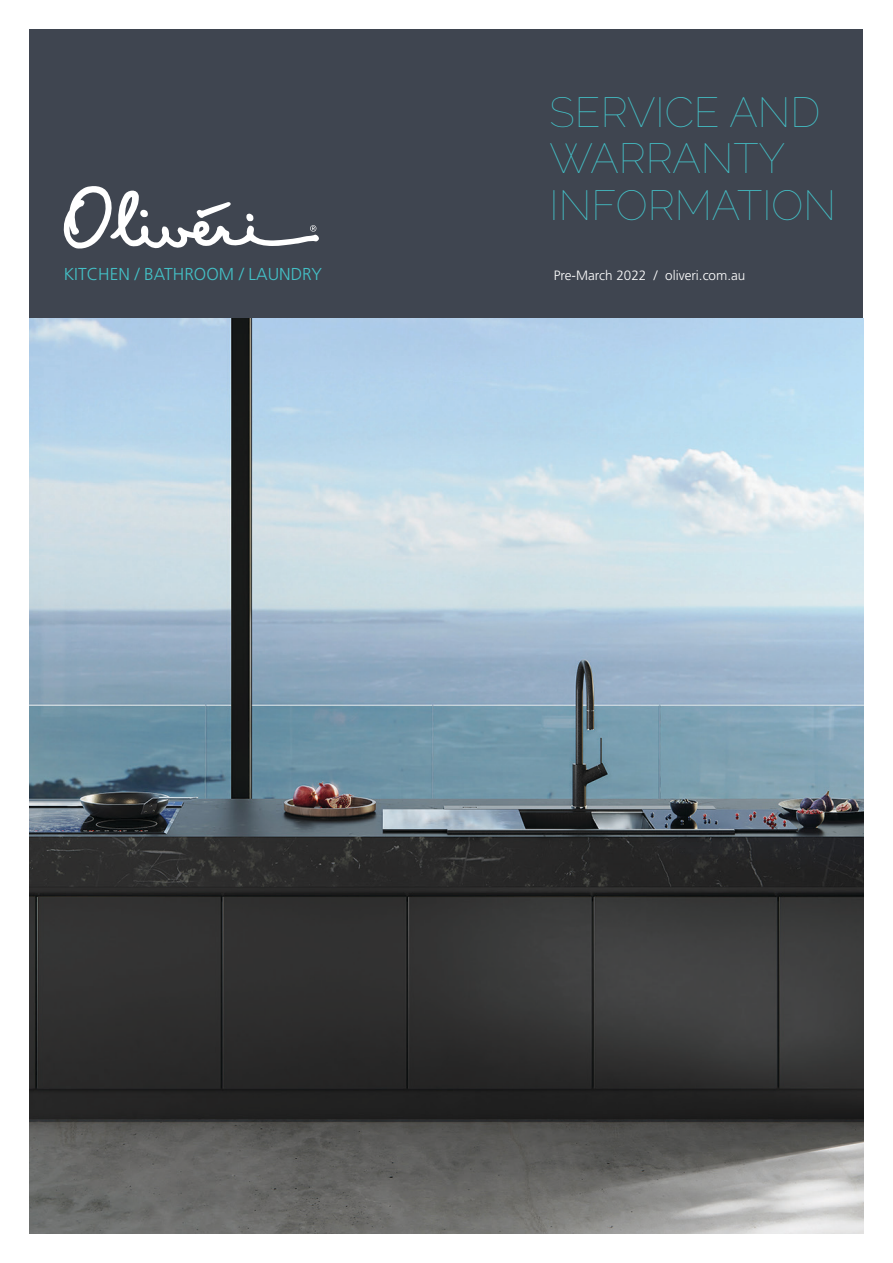
<style>
.page{position:relative;width:893px;height:1263px;background:#fff}
.page>*{position:absolute;margin:0;border:0;box-sizing:border-box;transform-origin:0 0}
.Product_Name_Heading{font:100 42px/46.5px "Raleway";color:#43c1c7}
.Product_Name_Heading-2{font:300 17.25px "Frutiger LT Std";color:#43c1c7}
.Product_Name_Heading-3{font:300 13.5px "Frutiger LT Std";color:#fff}
</style>
<div class="page">
<div style="left:30px;top:30px;width:833px;height:289px;background:#3f4550"></div>
<svg style="left:63px;top:186px;width:256px;height:63px"></svg>
<img style="left:30px;top:319px;width:833px;height:914px">
<p class="Product_Name_Heading" style="left:550px;top:88px;width:272px">SERVICE AND<br>WARRANTY</p>
<p class="Product_Name_Heading" style="left:550px;top:181px;width:288px">INFORMATION</p>
<p class="Product_Name_Heading-2" style="left:64px;top:264px;width:260px">KITCHEN / BATHROOM / LAUNDRY</p>
<p class="Product_Name_Heading-3" style="left:554px;top:268px;width:193px">Pre-March 2022 / oliveri.com.au</p>
</div>
